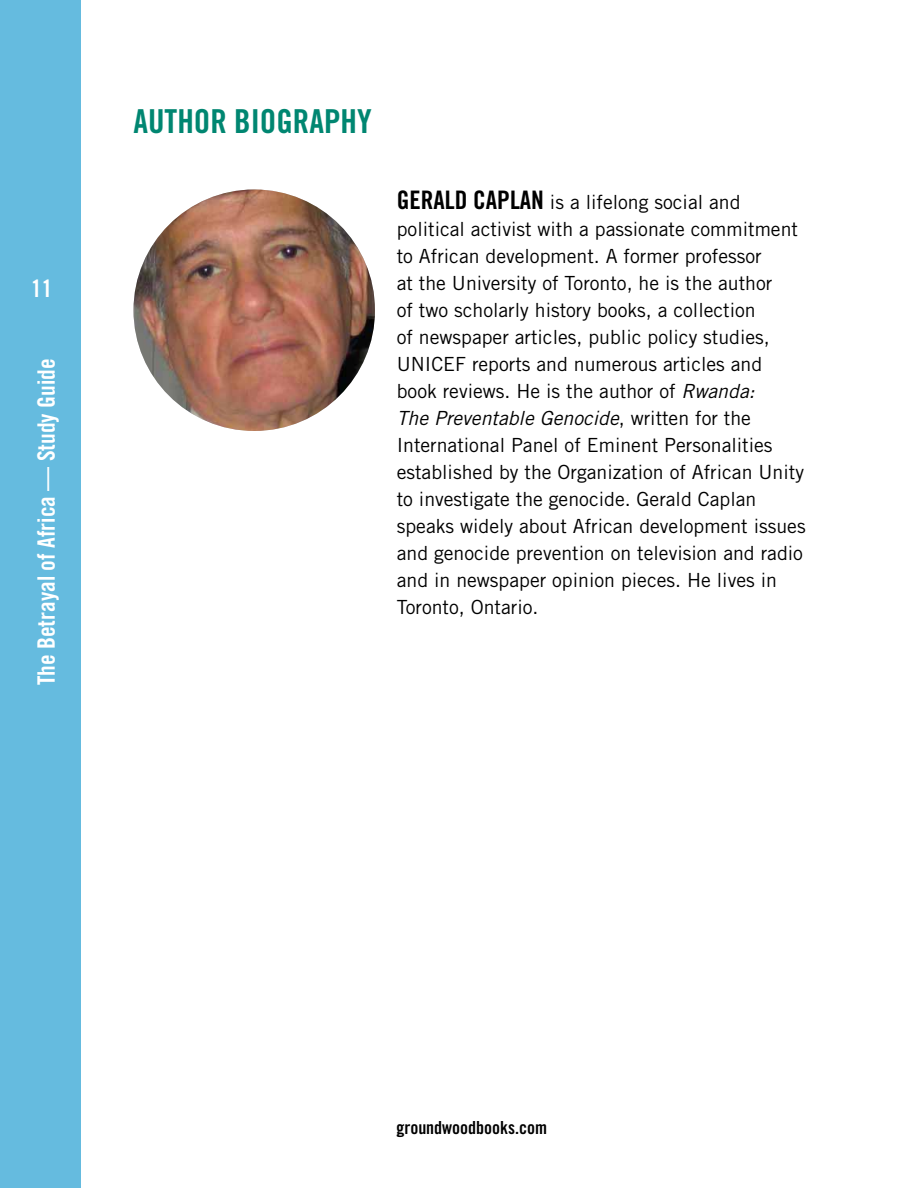
<style>
.page{position:relative;width:918px;height:1188px;background:#fff}
.page>*{position:absolute;margin:0;border:0;box-sizing:border-box;transform-origin:0 0}
.t1{font:33px "Trade Gothic Bold Cond Twenty";color:#008671}
.t2{font:24px "Trade Gothic Bold Cond Twenty";color:#fff}
.t3{font:19.5px/27px "Trade Gothic";color:#000}
.t4{font:18px "Trade Gothic Bold Cond Twenty";color:#000}
.s1{font-family:"Trade Gothic Bold Cond Twenty";font-size:25.5px}
.s2{font-style:italic}
</style>
<div class="page">
<div style="left:0;top:0;width:81px;height:1188px;background:#65bbdf"></div>
<img style="left:133px;top:189px;width:242px;height:242px;border-radius:121px">
<p class="t2" style="left:31px;top:274px;width:23px">11</p>
<p class="t2" style="left:32px;top:685px;width:328px;rotate:-90deg">The Betrayal of Africa — Study Guide</p>
<h1 class="t1" style="left:133px;top:101px;width:240px">AUTHOR BIOGRAPHY</h1>
<p class="t3" style="left:397px;top:189px;width:410px"><span class="s1">GERALD CAPLAN</span> is a lifelong social and political activist with a passionate commitment to African development. A former professor<br>at the University of Toronto, he is the author<br>of two scholarly history books, a collection<br>of newspaper articles, public policy studies, UNICEF reports and numerous articles and book reviews. He is the author of <span class="s2">Rwanda:<br>The Preventable Genocide</span>, written for the International Panel of Eminent Personalities established by the Organization of African Unity to investigate the genocide. Gerald Caplan speaks widely about African development issues and genocide prevention on television and radio and in newspaper opinion pieces. He lives in Toronto, Ontario.</p>
<p class="t4" style="left:396px;top:1117px;width:152px">groundwoodbooks.com</p>
</div>
